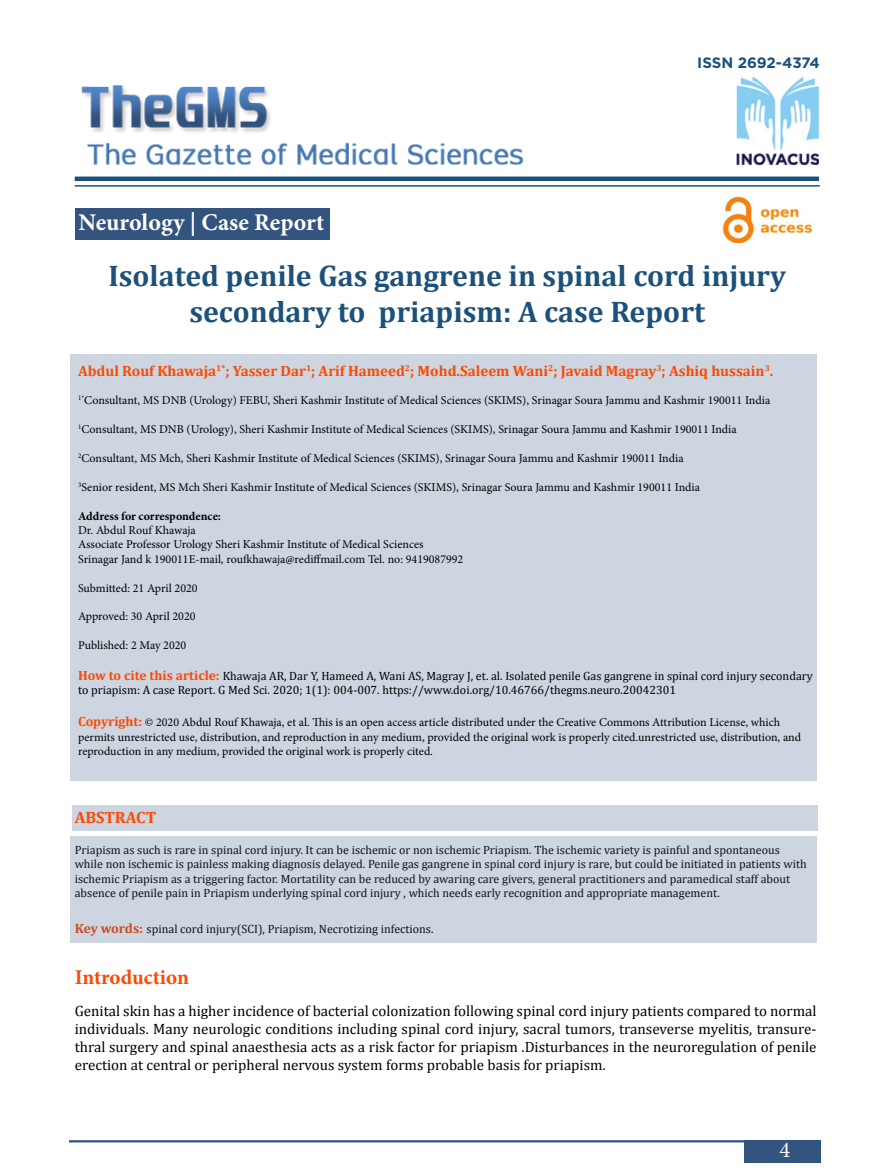
<style>
.page{position:relative;width:891px;height:1175px;background:#fff}
.page>*{position:absolute;margin:0;border:0;box-sizing:border-box;transform-origin:0 0}
.t1{font:700 29.85px/35.8px "Cambria";color:#1c517c;text-align:center}
.t2{font:700 24px "Minion Pro";letter-spacing:.005em;color:#fff}
.t3{font:22.5px "Minion Pro";color:#fff}
.t4{font:700 21px "Minion Pro";letter-spacing:-.005em;color:#ff4800}
.t5{font:700 16.5px "Cambria";color:#ff4800}
.t6{font:15px/18px "Cambria";color:#000;text-align:justify}
.t7{font:700 15px "Cambria";color:#ff4800}
.t8{font:700 15px "Gotham";letter-spacing:-.01em;color:#1c517c}
.t9{font:12px/14.4px "Minion Pro";color:#000}
.t10{font:12px/14.4px "Cambria";color:#000}
.t11{font:700 12px "Minion Pro";color:#000}
.s1{font-weight:700;font-size:13.5px;color:#ff4800}
.s2{font-family:"Cambria";font-weight:700;font-size:13.5px;color:#ff4800}
</style>
<div class="page">
<hr style="left:69px;top:1140px;width:751px;height:2px;background:#33547f">
<div style="left:70px;top:355px;width:747px;height:426px;background:#cdd6e0"></div>
<div style="left:72px;top:805px;width:745px;height:25px;background:#cdd6e0"></div>
<div style="left:744px;top:1140px;width:76px;height:22px;background:#33547f"></div>
<img style="left:81px;top:77px;width:738px;height:89px">
<div style="left:75px;top:208px;width:255px;height:32px;background:#33547f"></div>
<img style="left:722px;top:196px;width:91px;height:46px">
<div style="left:75px;top:176px;width:744px;height:5px;background:#1c517c"></div>
<hr style="left:75px;top:185px;width:745px;height:2px;background:#1c517c">
<div style="left:70px;top:836px;width:747px;height:107px;background:#cdd6e0"></div>
<h2 class="t2" style="left:78px;top:206px;width:247px">Neurology | Case Report</h2>
<p class="t8" style="left:697px;top:53px;width:124px">ISSN 2692-4374</p>
<h1 class="t1" style="left:108px;top:257px;width:679px">Isolated penile Gas gangrene in spinal cord injury secondary to priapism: A case Report</h1>
<p class="t7" style="left:78px;top:360px;width:697px">Abdul Rouf Khawaja<sup>1*</sup>; Yasser Dar<sup>1</sup>; Arif Hameed<sup>2</sup>; Mohd.Saleem Wani<sup>2</sup>; Javaid Magray<sup>3</sup>; Ashiq hussain<sup>3</sup>.</p>
<p class="t9" style="left:78px;top:393px;width:694px"><sup>1*</sup>Consultant, MS DNB (Urology) FEBU, Sheri Kashmir Institute of Medical Sciences (SKIMS), Srinagar Soura Jammu and Kashmir 190011 India</p>
<p class="t9" style="left:78px;top:422px;width:660px"><sup>1</sup>Consultant, MS DNB (Urology), Sheri Kashmir Institute of Medical Sciences (SKIMS), Srinagar Soura Jammu and Kashmir 190011 India</p>
<p class="t9" style="left:78px;top:451px;width:607px"><sup>2</sup>Consultant, MS Mch, Sheri Kashmir Institute of Medical Sciences (SKIMS), Srinagar Soura Jammu and Kashmir 190011 India</p>
<p class="t9" style="left:78px;top:480px;width:624px"><sup>3</sup>Senior resident, MS Mch Sheri Kashmir Institute of Medical Sciences (SKIMS), Srinagar Soura Jammu and Kashmir 190011 India</p>
<p class="t11" style="left:78px;top:507px;width:144px">Address for correspondence:</p>
<p class="t9" style="left:78px;top:523px;width:387px">Dr. Abdul Rouf Khawaja<br>Associate Professor Urology Sheri Kashmir Institute of Medical Sciences<br>Srinagar Jand k 190011E-mail, roufkhawaja@rediffmail.com Tel. no: 9419087992</p>
<p class="t9" style="left:78px;top:580px;width:121px">Submitted: 21 April 2020</p>
<p class="t9" style="left:78px;top:609px;width:119px">Approved: 30 April 2020</p>
<p class="t9" style="left:78px;top:638px;width:110px">Published: 2 May 2020</p>
<p class="t10" style="left:78px;top:668px;width:736px"><span class="s1">How to cite this article:</span> Khawaja AR, Dar Y, Hameed A, Wani AS, Magray J, et. al. Isolated penile Gas gangrene in spinal cord injury secondary to priapism: A case Report. G Med Sci. 2020; 1(1): 004-007. https://www.doi.org/10.46766/thegms.neuro.20042301</p>
<p class="t9" style="left:78px;top:715px;width:725px"><span class="s2">Copyright:</span> © 2020 Abdul Rouf Khawaja, et al. This is an open access article distributed under the Creative Commons Attribution License, which permits unrestricted use, distribution, and reproduction in any medium, provided the original work is properly cited.unrestricted use, distribution, and reproduction in any medium, provided the original work is properly cited.</p>
<h3 class="t5" style="left:75px;top:806px;width:83px">Abstract</h3>
<p class="t10" style="left:75px;top:842px;width:733px">Priapism as such is rare in spinal cord injury. It can be ischemic or non ischemic Priapism. The ischemic variety is painful and spontaneous while non ischemic is painless making diagnosis delayed. Penile gas gangrene in spinal cord injury is rare, but could be initiated in patients with ischemic Priapism as a triggering factor. Mortatility can be reduced by awaring care givers, general practitioners and paramedical staff about absence of penile pain in Priapism underlying spinal cord injury , which needs early recognition and appropriate management.</p>
<p class="t10" style="left:75px;top:921px;width:360px"><span class="s1">Key words:</span> spinal cord injury(SCI), Priapism, Necrotizing infections.</p>
<h3 class="t4" style="left:75px;top:962px;width:116px">Introduction</h3>
<p class="t6" style="left:75px;top:1001px;width:743px">Genital skin has a higher incidence of bacterial colonization following spinal cord injury patients compared to normal individuals. Many neurologic conditions including spinal cord injury, sacral tumors, transeverse myelitis, transure&shy;thral surgery and spinal anaesthesia acts as a risk factor for priapism .Disturbances in the neuroregulation of penile erection at central or peripheral nervous system forms probable basis for priapism.</p>
<h3 class="t3" style="left:779px;top:1134px;width:12px">4</h3>
</div>
